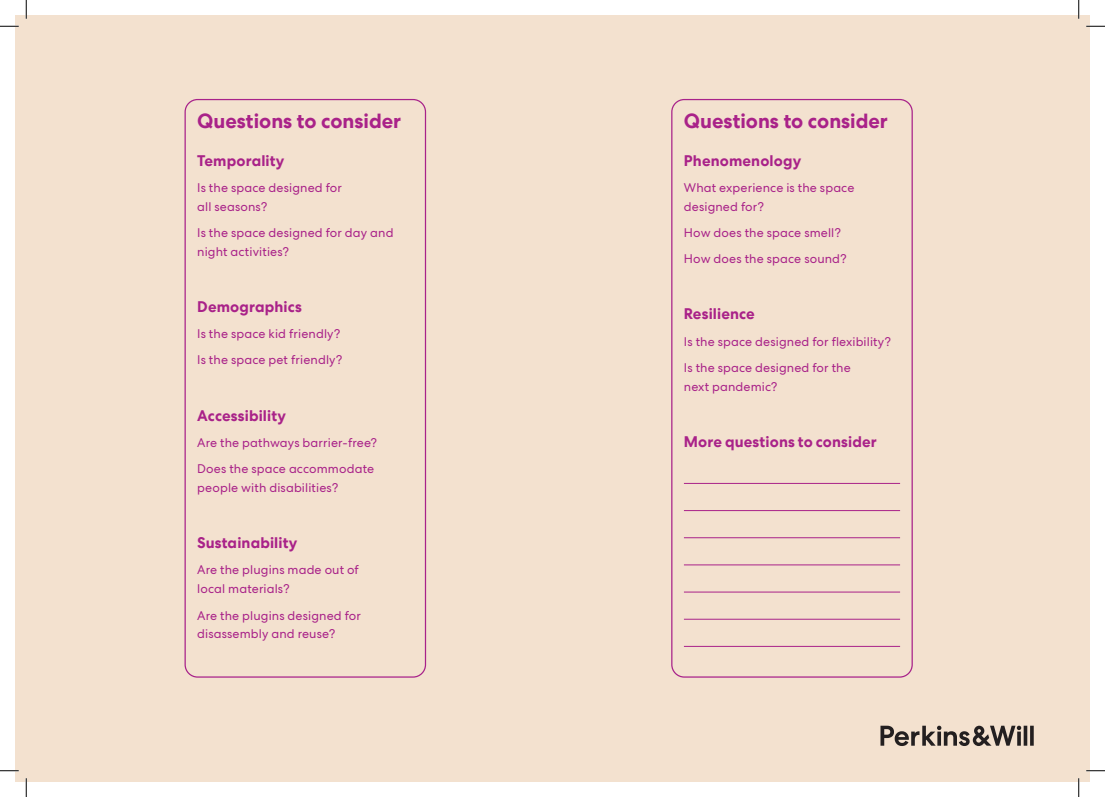
<style>
.page{position:relative;width:1105px;height:797px;background:#fff}
.page>*{position:absolute;margin:0;border:0;box-sizing:border-box;transform-origin:0 0}
.prop-heading-16pt{font:700 20px "PW Centra No 2";color:#a92289}
.prop-heading-12pt{font:700 15px "PW Centra No 2";letter-spacing:.01em;color:#a92289}
.prop-body-10pt{font:12.5px/18.8px "PW Centra No 2";letter-spacing:.01em;color:#a92289}
</style>
<div class="page">
<div style="left:15px;top:15px;width:1075px;height:767px;background:#f3e1cf"></div>
<svg style="left:880px;top:725px;width:154px;height:21px"></svg>
<div style="left:185px;top:99px;width:241px;height:578px;border:1px solid #a8228a;border-radius:12px"></div>
<div style="left:671px;top:99px;width:242px;height:578px;border:1px solid #a8228a;border-radius:12px"></div>
<hr style="left:684px;top:537px;width:216px;height:1px;background:#a92289">
<hr style="left:684px;top:483px;width:216px;height:1px;background:#a92289">
<hr style="left:684px;top:564px;width:216px;height:1px;background:#a92289">
<hr style="left:684px;top:510px;width:216px;height:1px;background:#a92289">
<hr style="left:684px;top:591px;width:216px;height:1px;background:#a92289">
<hr style="left:684px;top:619px;width:216px;height:1px;background:#a92289">
<hr style="left:684px;top:646px;width:216px;height:1px;background:#a92289">
<svg style="left:0;top:25px;width:19px;height:2px"></svg>
<svg style="left:1086px;top:25px;width:19px;height:2px"></svg>
<svg style="left:0;top:770px;width:19px;height:1px"></svg>
<svg style="left:1086px;top:770px;width:19px;height:1px"></svg>
<svg style="left:25px;top:0;width:2px;height:19px"></svg>
<svg style="left:25px;top:778px;width:2px;height:19px"></svg>
<svg style="left:1078px;top:0;width:1px;height:19px"></svg>
<svg style="left:1078px;top:778px;width:1px;height:19px"></svg>
<p class="prop-heading-16pt" style="left:197px;top:109px;width:205px">Questions to consider</p>
<p class="prop-heading-12pt" style="left:197px;top:151px;width:89px">Temporality</p>
<p class="prop-body-10pt" style="left:197px;top:178px;width:146px">Is the space designed for all seasons?</p>
<p class="prop-body-10pt" style="left:197px;top:223px;width:198px">Is the space designed for day and night activities?</p>
<p class="prop-heading-12pt" style="left:197px;top:298px;width:106px">Demographics</p>
<p class="prop-body-10pt" style="left:197px;top:324px;width:145px">Is the space kid friendly?</p>
<p class="prop-body-10pt" style="left:197px;top:350px;width:147px">Is the space pet friendly?</p>
<p class="prop-heading-12pt" style="left:197px;top:406px;width:90px">Accessibility</p>
<p class="prop-body-10pt" style="left:197px;top:433px;width:181px">Are the pathways barrier-free?</p>
<p class="prop-body-10pt" style="left:197px;top:459px;width:178px">Does the space accommodate people with disabilities?</p>
<p class="prop-heading-12pt" style="left:197px;top:534px;width:102px">Sustainability</p>
<p class="prop-body-10pt" style="left:197px;top:560px;width:163px">Are the plugins made out of local materials?</p>
<p class="prop-body-10pt" style="left:197px;top:605px;width:165px">Are the plugins designed for disassembly and reuse?</p>
<p class="prop-heading-16pt" style="left:684px;top:109px;width:205px">Questions to consider</p>
<p class="prop-heading-12pt" style="left:684px;top:151px;width:119px">Phenomenology</p>
<p class="prop-body-10pt" style="left:684px;top:178px;width:172px">What experience is the space designed for?</p>
<p class="prop-body-10pt" style="left:684px;top:223px;width:159px">How does the space smell?</p>
<p class="prop-body-10pt" style="left:684px;top:249px;width:164px">How does the space sound?</p>
<p class="prop-heading-12pt" style="left:684px;top:305px;width:72px">Resilience</p>
<p class="prop-body-10pt" style="left:684px;top:332px;width:209px">Is the space designed for flexibility?</p>
<p class="prop-body-10pt" style="left:684px;top:358px;width:168px">Is the space designed for the next pandemic?</p>
<p class="prop-heading-12pt" style="left:684px;top:433px;width:194px">More questions to consider</p>
</div>
